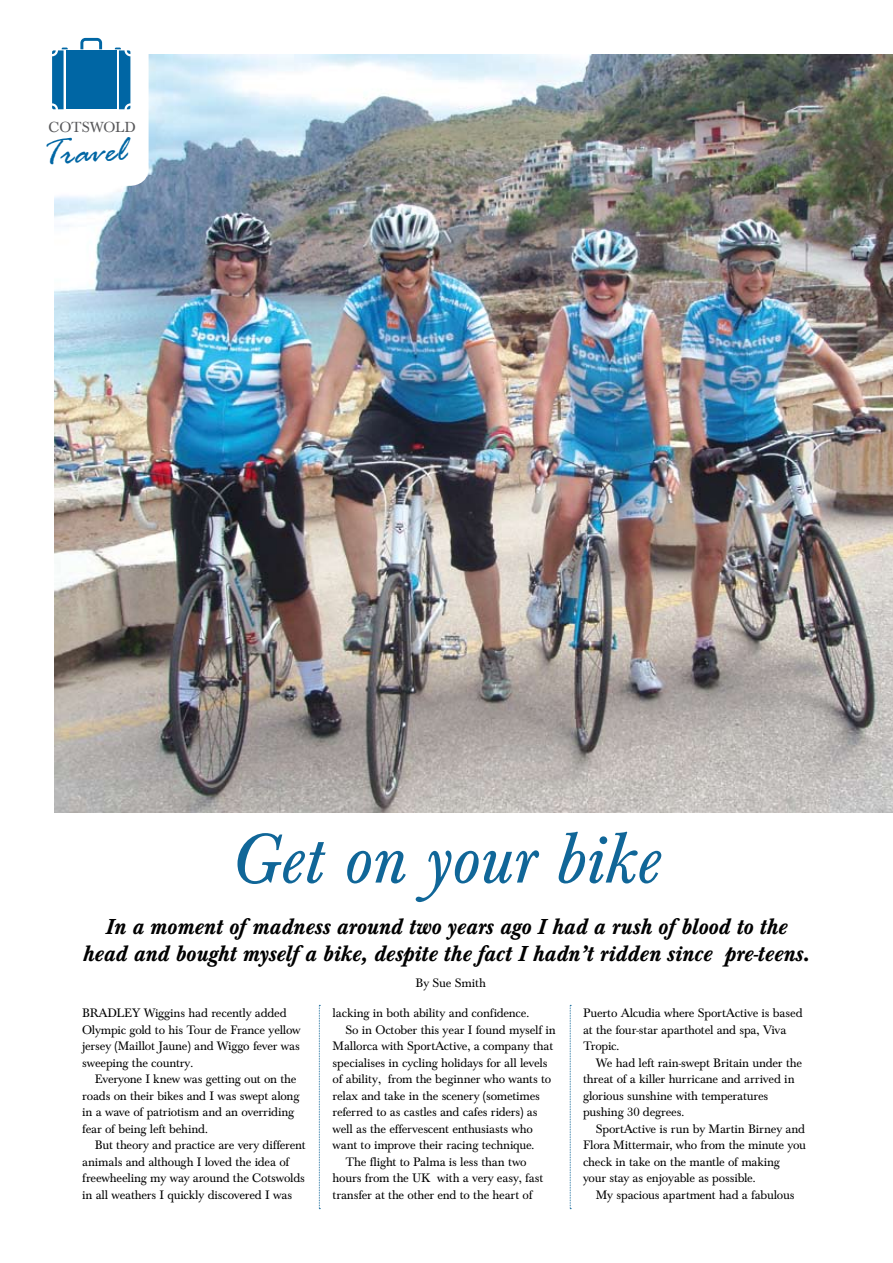
<style>
.page{position:relative;width:893px;height:1263px;background:#fff}
.page>*{position:absolute;margin:0;border:0;box-sizing:border-box;transform-origin:0 0}
.t1{font:italic 72px "Baskerville";color:#106698}
.t2{font:italic 37.95px "Rage";color:#0066a4}
.t3{font:italic 700 22.5px/27px "Baskerville";color:#000;text-align:center}
.t4{font:15.15px "Baskerville";letter-spacing:-.01em;color:#58585a}
.t5{font:12.75px/16.5px "Baskerville";letter-spacing:-.015em;color:#000}
</style>
<div class="page">
<img style="left:54px;top:54px;width:839px;height:758px">
<svg style="left:319px;top:1005px;width:1px;height:204px"></svg>
<svg style="left:570px;top:1005px;width:1px;height:204px"></svg>
<svg style="left:52px;top:37px;width:97px;height:149px"></svg>
<p class="t4" style="left:49px;top:119px;width:78px">COTSWOLD</p>
<h2 class="t2" style="left:41px;top:134px;width:86px;rotate:-3deg">Travel</h2>
<h1 class="t1" style="left:232px;top:818px;width:431px">Get on your bike</h1>
<h3 class="t3" style="left:83px;top:913px;width:728px">In a moment of madness around two years ago I had a rush of blood to the head and bought myself a bike, despite the fact I hadn’t ridden since pre-teens.</h3>
<p class="t5" style="left:82px;top:1005px;width:220px">Bradley Wiggins had recently added Olympic gold to his Tour de France yellow jersey (Maillot Jaune) and Wiggo fever was sweeping the country.</p>
<p class="t5" style="left:82px;top:1071px;width:219px;text-indent:13px">Everyone I knew was getting out on the roads on their bikes and I was swept along in a wave of patriotism and an overriding fear of being left behind.</p>
<p class="t5" style="left:82px;top:1137px;width:225px;text-indent:13px">But theory and practice are very different animals and although I loved the idea of freewheeling my way around the Cotswolds in all weathers I quickly discovered I was</p>
<p class="t5" style="left:416px;top:975px;width:72px">By Sue Smith</p>
<p class="t5" style="left:333px;top:1005px;width:198px">lacking in both ability and confidence.</p>
<p class="t5" style="left:345px;top:1021px;width:212px">So in October this year I found myself in</p>
<p class="t5" style="left:333px;top:1038px;width:222px">Mallorca with SportActive, a company that</p>
<p class="t5" style="left:333px;top:1054px;width:216px">specialises in cycling holidays for all levels</p>
<p class="t5" style="left:333px;top:1071px;width:220px">of ability, from the beginner who wants to</p>
<p class="t5" style="left:333px;top:1087px;width:209px">relax and take in the scenery (sometimes</p>
<p class="t5" style="left:333px;top:1104px;width:206px">referred to as castles and cafes riders) as</p>
<p class="t5" style="left:333px;top:1120px;width:202px">well as the effervescent enthusiasts who</p>
<p class="t5" style="left:333px;top:1137px;width:203px">want to improve their racing technique.</p>
<p class="t5" style="left:345px;top:1153px;width:183px">The flight to Palma is less than two</p>
<p class="t5" style="left:333px;top:1170px;width:212px">hours from the UK with a very easy, fast</p>
<p class="t5" style="left:333px;top:1186px;width:201px">transfer at the other end to the heart of</p>
<p class="t5" style="left:583px;top:1005px;width:221px">Puerto Alcudia where SportActive is based at the four-star aparthotel and spa, Viva<br>Tropic.</p>
<p class="t5" style="left:583px;top:1054px;width:221px;text-indent:13px">We had left rain-swept Britain under the threat of a killer hurricane and arrived in glorious sunshine with temperatures pushing 30 degrees.</p>
<p class="t5" style="left:583px;top:1120px;width:225px;text-indent:13px">SportActive is run by Martin Birney and Flora Mittermair, who from the minute you check in take on the mantle of making your stay as enjoyable as possible.</p>
<p class="t5" style="left:596px;top:1186px;width:200px">My spacious apartment had a fabulous</p>
</div>
